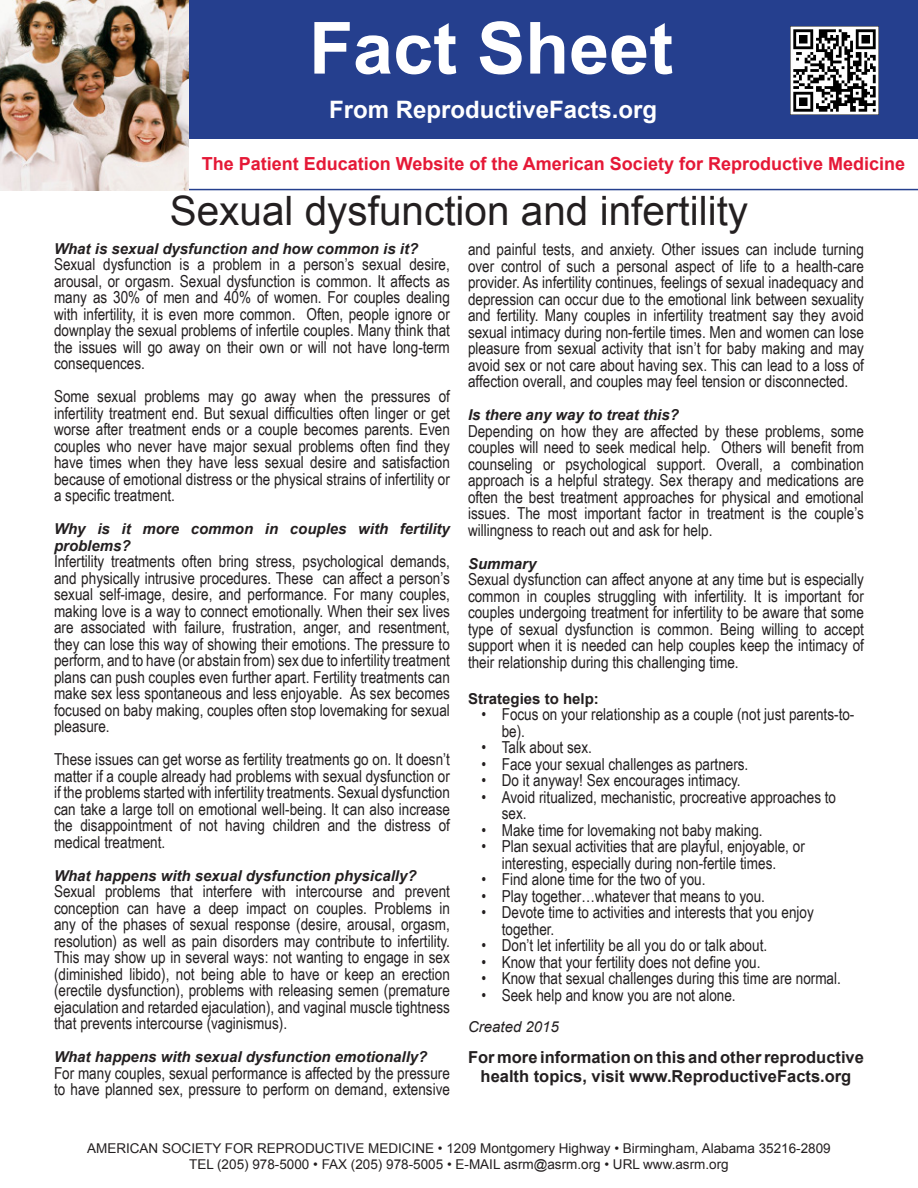
<style>
.page{position:relative;width:918px;height:1188px;background:#fff}
.page>*{position:absolute;margin:0;border:0;box-sizing:border-box;transform-origin:0 0}
.t1{font:700 72px "Arial";color:#fff}
.t2{font:40.5px "Arial";color:#231f20}
.t3{font:700 24px "Arial";color:#fff}
.t4{font:700 18px "Arial";color:#e51836}
.t5{font:16.5px/16.5px "Arial Narrow";color:#231f20;text-align:justify}
.t6{font:700 16.5px/19.8px "Arial";color:#231f20;text-align:center}
.t7{font:italic 700 15px/16.5px "Arial";color:#231f20}
.t8{font:700 15px "Arial";color:#231f20}
.t9{font:italic 15px "Arial";color:#231f20}
.t10{font:13.5px "Arial";color:#231f20}
</style>
<div class="page">
<div style="left:189px;top:0;width:729px;height:139px;background:#253f8e"></div>
<hr style="left:0;top:189px;width:918px;height:1px;background:#253f8e">
<img style="left:0;top:0;width:189px;height:191px">
<img style="left:791px;top:26px;width:88px;height:88px">
<p class="t1" style="left:309px;top:0;width:366px">Fact Sheet</p>
<p class="t3" style="left:329px;top:93px;width:330px">From ReproductiveFacts.org</p>
<p class="t4" style="left:202px;top:152px;width:705px">The Patient Education Website of the American Society for Reproductive Medicine</p>
<p class="t2" style="left:170px;top:184px;width:580px">Sexual dysfunction and infertility</p>
<p class="t7" style="left:54px;top:241px;width:366px">What is sexual dysfunction and how common is it?</p>
<p class="t5" style="left:54px;top:256px;width:398px">Sexual dysfunction is a problem in a person’s sexual desire, arousal, or orgasm. Sexual dysfunction is common. It affects as many as 30% of men and 40% of women. For couples dealing with infertility, it is even more common. Often, people ignore or downplay the sexual problems of infertile couples. Many think that the issues will go away on their own or will not have long-term consequences.</p>
<p class="t5" style="left:54px;top:388px;width:397px">Some sexual problems may go away when the pressures of infertility treatment end. But sexual difficulties often linger or get worse after treatment ends or a couple becomes parents. Even couples who never have major sexual problems often find they have times when they have less sexual desire and satisfaction because of emotional distress or the physical strains of infertility or a specific treatment.</p>
<p class="t7" style="left:54px;top:521px;width:397px">Why is it more common in couples with fertility problems?</p>
<p class="t5" style="left:54px;top:553px;width:398px">Infertility treatments often bring stress, psychological demands, and physically intrusive procedures. These can affect a person’s sexual self-image, desire, and performance. For many couples, making love is a way to connect emotionally. When their sex lives are associated with failure, frustration, anger, and resentment, they can lose this way of showing their emotions. The pressure to perform, and to have (or abstain from) sex due to infertility treatment plans can push couples even further apart. Fertility treatments can make sex less spontaneous and less enjoyable. As sex becomes focused on baby making, couples often stop lovemaking for sexual pleasure.</p>
<p class="t5" style="left:54px;top:751px;width:398px">These issues can get worse as fertility treatments go on. It doesn’t matter if a couple already had problems with sexual dysfunction or if the problems started with infertility treatments. Sexual dysfunction can take a large toll on emotional well-being. It can also increase the disappointment of not having children and the distress of medical treatment.</p>
<p class="t7" style="left:54px;top:868px;width:364px">What happens with sexual dysfunction physically?</p>
<p class="t5" style="left:54px;top:883px;width:398px">Sexual problems that interfere with intercourse and prevent conception can have a deep impact on couples. Problems in any of the phases of sexual response (desire, arousal, orgasm, resolution) as well as pain disorders may contribute to infertility.<br>This may show up in several ways: not wanting to engage in sex (diminished libido), not being able to have or keep an erection (erectile dysfunction), problems with releasing semen (premature ejaculation and retarded ejaculation), and vaginal muscle tightness that prevents intercourse (vaginismus).</p>
<p class="t7" style="left:54px;top:1049px;width:375px">What happens with sexual dysfunction emotionally?</p>
<p class="t5" style="left:54px;top:1064px;width:397px">For many couples, sexual performance is affected by the pressure to have planned sex, pressure to perform on demand, extensive</p>
<p class="t5" style="left:468px;top:240px;width:398px">and painful tests, and anxiety. Other issues can include turning over control of such a personal aspect of life to a health-care provider. As infertility continues, feelings of sexual inadequacy and depression can occur due to the emotional link between sexuality and fertility. Many couples in infertility treatment say they avoid sexual intimacy during non-fertile times. Men and women can lose pleasure from sexual activity that isn’t for baby making and may avoid sex or not care about having sex. This can lead to a loss of affection overall, and couples may feel tension or disconnected.</p>
<p class="t7" style="left:468px;top:407px;width:212px">Is there any way to treat this?</p>
<p class="t5" style="left:468px;top:422px;width:397px">Depending on how they are affected by these problems, some couples will need to seek medical help. Others will benefit from counseling or psychological support. Overall, a combination approach is a helpful strategy. Sex therapy and medications are often the best treatment approaches for physical and emotional issues. The most important factor in treatment is the couple’s willingness to reach out and ask for help.</p>
<p class="t7" style="left:468px;top:555px;width:70px">Summary</p>
<p class="t5" style="left:468px;top:570px;width:398px">Sexual dysfunction can affect anyone at any time but is especially common in couples struggling with infertility. It is important for couples undergoing treatment for infertility to be aware that some type of sexual dysfunction is common. Being willing to accept support when it is needed can help couples keep the intimacy of their relationship during this challenging time.</p>
<p class="t8" style="left:468px;top:689px;width:132px">Strategies to help:</p>
<p class="t5" style="left:502px;top:706px;width:354px;text-indent:-20px">• Focus on your relationship as a couple (not just parents-to&shy;be).</p>
<p class="t5" style="left:482px;top:739px;width:112px">• Talk about sex.</p>
<p class="t5" style="left:482px;top:755px;width:268px">• Face your sexual challenges as partners.</p>
<p class="t5" style="left:482px;top:772px;width:261px">• Do it anyway! Sex encourages intimacy.</p>
<p class="t5" style="left:502px;top:788px;width:336px;text-indent:-20px">• Avoid ritualized, mechanistic, procreative approaches to sex.</p>
<p class="t5" style="left:482px;top:821px;width:283px">• Make time for lovemaking not baby making.</p>
<p class="t5" style="left:482px;top:838px;width:325px;text-align:center">• Plan sexual activities that are playful, enjoyable, or interesting, especially during non-fertile times.</p>
<p class="t5" style="left:482px;top:871px;width:226px">• Find alone time for the two of you.</p>
<p class="t5" style="left:482px;top:887px;width:285px">• Play together…whatever that means to you.</p>
<p class="t5" style="left:502px;top:904px;width:314px;text-indent:-20px">• Devote time to activities and interests that you enjoy together.</p>
<p class="t5" style="left:482px;top:937px;width:287px">• Don’t let infertility be all you do or talk about.</p>
<p class="t5" style="left:482px;top:953px;width:280px">• Know that your fertility does not define you.</p>
<p class="t5" style="left:482px;top:970px;width:361px">• Know that sexual challenges during this time are normal.</p>
<p class="t5" style="left:482px;top:986px;width:256px">• Seek help and know you are not alone.</p>
<p class="t9" style="left:468px;top:1017px;width:92px">Created 2015</p>
<p class="t6" style="left:468px;top:1047px;width:397px">For more information on this and other reproductive health topics, visit www.ReproductiveFacts.org</p>
<p class="t10" style="left:87px;top:1139px;width:745px">AMERICAN SOCIETY FOR REPRODUCTIVE MEDICINE • 1209 Montgomery Highway • Birmingham, Alabama 35216-2809</p>
<p class="t10" style="left:189px;top:1156px;width:541px">TEL (205) 978-5000 • FAX (205) 978-5005 • E-MAIL asrm@asrm.org • URL www.asrm.org</p>
</div>
